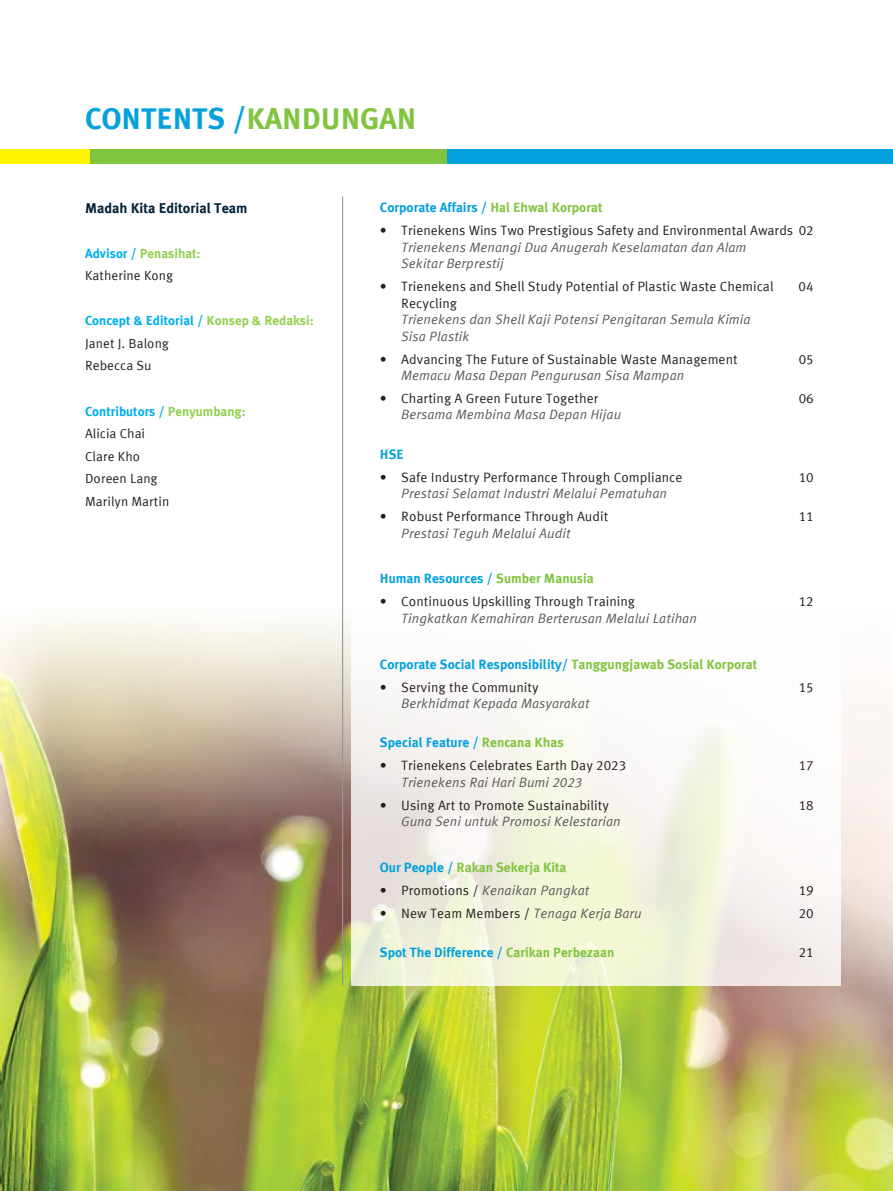
<style>
.page{position:relative;width:893px;height:1191px;background:#fff}
.page>*{position:absolute;margin:0;border:0;box-sizing:border-box;transform-origin:0 0}
.t1{font:700 30px "Meta Korrespondenz";color:#05a1dd}
.t2{font:700 14.25px "Meta Korrespondenz";color:#002139}
.t3{font:13.5px "Meta Korrespondenz";color:#241f1f}
.t4{font:italic 13.5px/16.5px "Meta Korrespondenz";color:#5a5758}
.t5{font:700 13.5px "Meta Korrespondenz";color:#05a1dd}
.t6{font:700 13.5px "Meta Korrespondenz";color:#81c440}
.t7{font:13.2px/22.5px "Meta Korrespondenz";color:#241f1f}
.s1{color:#81c440}
.s2{font-weight:700;color:#00b0f0}
.s3{font-weight:700;color:#92d050}
.s4{color:#05a1dd}
.s5{font-style:normal;color:#241f1f}
.s6{font-style:italic;color:#5a5758}
</style>
<div class="page">
<img style="left:0;top:608px;width:893px;height:583px">
<svg style="left:351px;top:608px;width:489px;height:377px"></svg>
<div style="left:446px;top:149px;width:447px;height:15px;background:#05a1dd"></div>
<div style="left:89px;top:149px;width:357px;height:15px;background:#81c440"></div>
<div style="left:0;top:149px;width:89px;height:15px;background:#fff300"></div>
<hr style="left:342px;top:196px;width:1px;height:790px;background:#969698">
<h1 class="t1" style="left:85px;top:101px;width:333px">CONTENTS /<span class="s1">KANDUNGAN</span></h1>
<p class="t2" style="left:85px;top:200px;width:164px">Madah Kita Editorial Team</p>
<p class="t7" style="left:85px;top:242px;width:117px"><span class="s2">Advisor /</span> <span class="s3">Penasihat:<br></span>Katherine Kong</p>
<p class="t7" style="left:85px;top:309px;width:230px"><span class="s2">Concept &amp; Editorial /</span> <span class="s3">Konsep &amp; Redaksi:<br></span>Janet J. Balong<br>Rebecca Su</p>
<p class="t7" style="left:85px;top:399px;width:162px"><span class="s2">Contributors /</span> <span class="s3">Penyumbang:<br></span>Alicia Chai<br>Clare Kho<br>Doreen Lang<br>Marilyn Martin</p>
<p class="t5" style="left:380px;top:200px;width:224px">Corporate Affairs / <span class="s1">Hal Ehwal Korporat</span></p>
<p class="t3" style="left:380px;top:223px;width:435px">• Trienekens Wins Two Prestigious Safety and Environmental Awards 02</p>
<p class="t4" style="left:401px;top:239px;width:347px">Trienekens Menangi Dua Anugerah Keselamatan dan Alam<br>Sekitar Berprestij</p>
<p class="t3" style="left:380px;top:279px;width:395px">• Trienekens and Shell Study Potential of Plastic Waste Chemical</p>
<p class="t3" style="left:798px;top:279px;width:17px">04</p>
<p class="t3" style="left:401px;top:295px;width:58px">Recycling</p>
<p class="t4" style="left:401px;top:311px;width:351px">Trienekens dan Shell Kaji Potensi Pengitaran Semula Kimia<br>Sisa Plastik</p>
<p class="t3" style="left:380px;top:351px;width:359px">• Advancing The Future of Sustainable Waste Management</p>
<p class="t3" style="left:799px;top:351px;width:16px">05</p>
<p class="t4" style="left:401px;top:367px;width:285px">Memacu Masa Depan Pengurusan Sisa Mampan</p>
<p class="t3" style="left:380px;top:390px;width:220px">• Charting A Green Future Together</p>
<p class="t3" style="left:799px;top:390px;width:16px">06</p>
<p class="t4" style="left:401px;top:406px;width:221px">Bersama Membina Masa Depan Hijau</p>
<p class="t5" style="left:380px;top:446px;width:25px">HSE</p>
<p class="t3" style="left:380px;top:469px;width:304px">• Safe Industry Performance Through Compliance</p>
<p class="t3" style="left:799px;top:469px;width:16px">10</p>
<p class="t4" style="left:401px;top:485px;width:267px">Prestasi Selamat Industri Melalui Pematuhan</p>
<p class="t3" style="left:380px;top:508px;width:230px">• Robust Performance Through Audit</p>
<p class="t3" style="left:799px;top:508px;width:16px">11</p>
<p class="t4" style="left:401px;top:524px;width:171px">Prestasi Teguh Melalui Audit</p>
<p class="t5" style="left:380px;top:571px;width:215px">Human Resources / <span class="s1">Sumber Manusia</span></p>
<p class="t3" style="left:380px;top:594px;width:257px">• Continuous Upskilling Through Training</p>
<p class="t3" style="left:799px;top:594px;width:16px">12</p>
<p class="t4" style="left:401px;top:610px;width:297px">Tingkatkan Kemahiran Berterusan Melalui Latihan</p>
<p class="t5" style="left:380px;top:656px;width:379px">Corporate Social Responsibility/ <span class="s1">Tanggungjawab Sosial Korporat</span></p>
<p class="t3" style="left:380px;top:679px;width:160px">• Serving the Community</p>
<p class="t3" style="left:799px;top:679px;width:16px">15</p>
<p class="t4" style="left:401px;top:695px;width:190px">Berkhidmat Kepada Masyarakat</p>
<p class="t5" style="left:380px;top:735px;width:185px">Special Feature / <span class="s1">Rencana Khas</span></p>
<p class="t3" style="left:380px;top:758px;width:248px">• Trienekens Celebrates Earth Day 2023</p>
<p class="t3" style="left:799px;top:758px;width:16px">17</p>
<p class="t4" style="left:401px;top:773px;width:183px">Trienekens Rai Hari Bumi 2023</p>
<p class="t3" style="left:380px;top:797px;width:231px">• Using Art to Promote Sustainability</p>
<p class="t3" style="left:799px;top:797px;width:16px">18</p>
<p class="t4" style="left:401px;top:813px;width:221px">Guna Seni untuk Promosi Kelestarian</p>
<p class="t6" style="left:380px;top:859px;width:188px"><span class="s4">Our People /</span> Rakan Sekerja Kita</p>
<p class="t4" style="left:380px;top:881px;width:211px"><span class="s5">• Promotions /</span> Kenaikan Pangkat</p>
<p class="t3" style="left:799px;top:882px;width:16px">19</p>
<p class="t3" style="left:380px;top:905px;width:263px">• New Team Members / <span class="s6">Tenaga Kerja Baru</span></p>
<p class="t3" style="left:799px;top:905px;width:16px">20</p>
<p class="t5" style="left:380px;top:944px;width:236px">Spot The Difference / <span class="s1">Carikan Perbezaan</span></p>
<p class="t3" style="left:799px;top:944px;width:16px">21</p>
</div>
